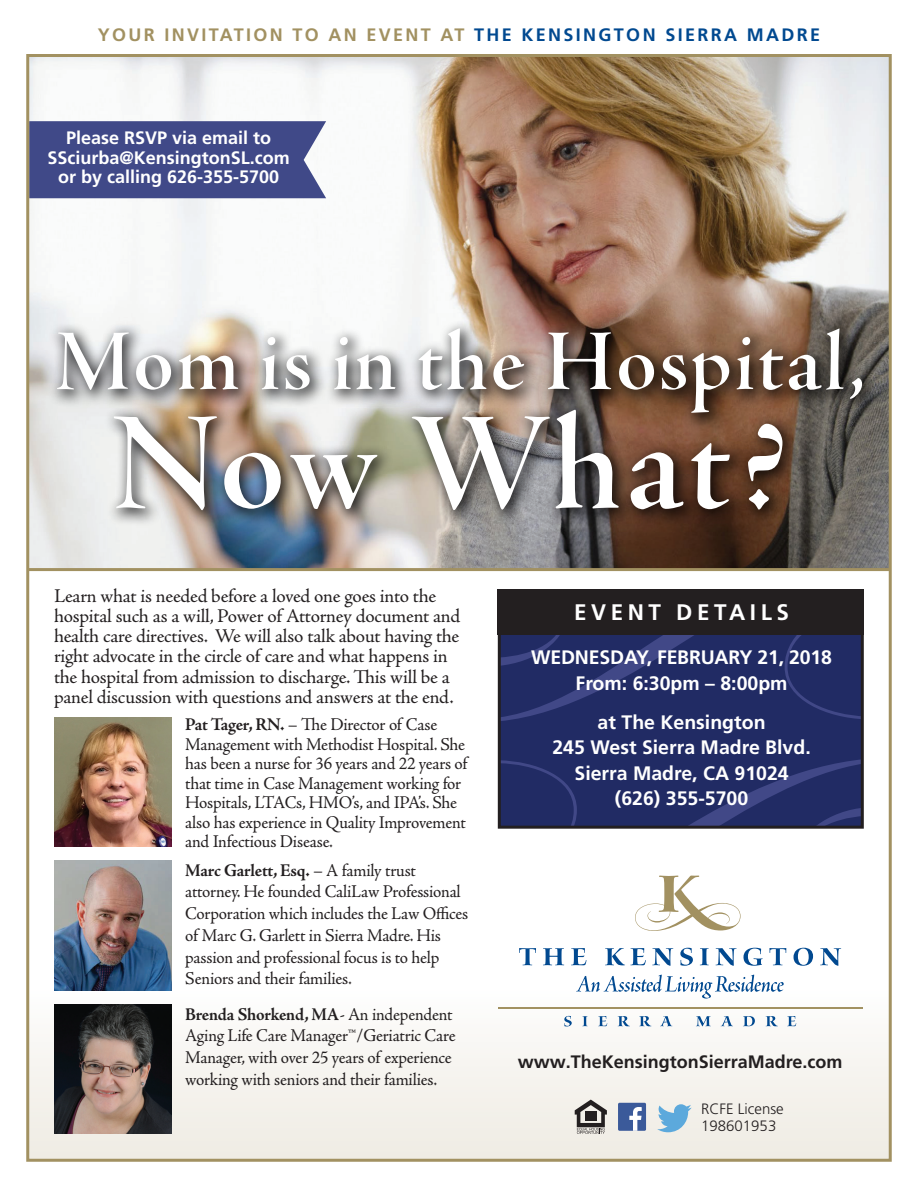
<style>
.page{position:relative;width:918px;height:1188px;background:#fff}
.page>*{position:absolute;margin:0;border:0;box-sizing:border-box;transform-origin:0 0}
.t1{font:144px "Adobe Jenson Pro Semibold Disp";letter-spacing:.03em;color:#fff}
.t2{font:89.25px "Adobe Jenson Pro Semibold Disp";letter-spacing:.035em;color:#fff}
.t3{font:700 22.5px "Frutiger LT Pro";letter-spacing:.2em;color:#fff}
.t4{font:19.5px/20.2px "Adobe Jenson Pro";letter-spacing:-.015em;color:#231f20}
.t5{font:700 19.5px/25.5px "Frutiger LT Pro";color:#fff}
.t6{font:18px/21.8px "Adobe Jenson Pro";letter-spacing:-.015em;color:#231f20;scale:.96 1}
.t7{font:700 18px/19.5px "Frutiger LT Pro";color:#fff;text-align:center}
.t8{font:700 18px "Frutiger LT Pro";letter-spacing:.13em;color:#a29161}
.t9{font:700 18px "Frutiger LT Pro";color:#231f20}
.t10{font:700 18px "Frutiger LT Pro";letter-spacing:.13em;color:#014990}
.t11{font:300 15px/16.5px "Frutiger LT Pro";color:#231f20}
.s1{color:#014990}
.s2{font-weight:700}
</style>
<div class="page">
<img style="left:30px;top:58px;width:858px;height:510px">
<div style="left:27px;top:989px;width:864px;height:172px;background:linear-gradient(to bottom,#fff,#ebe7dc)"></div>
<svg style="left:519px;top:948px;width:17px;height:17px"></svg>
<svg style="left:543px;top:948px;width:21px;height:17px"></svg>
<svg style="left:571px;top:948px;width:15px;height:17px"></svg>
<svg style="left:605px;top:948px;width:41px;height:17px"></svg>
<svg style="left:652px;top:948px;width:21px;height:18px"></svg>
<svg style="left:680px;top:948px;width:13px;height:18px"></svg>
<svg style="left:700px;top:948px;width:9px;height:17px"></svg>
<svg style="left:716px;top:948px;width:21px;height:18px"></svg>
<svg style="left:744px;top:948px;width:19px;height:18px"></svg>
<svg style="left:769px;top:948px;width:17px;height:17px"></svg>
<svg style="left:794px;top:948px;width:19px;height:18px"></svg>
<svg style="left:820px;top:948px;width:21px;height:18px"></svg>
<svg style="left:576px;top:975px;width:208px;height:24px"></svg>
<svg style="left:635px;top:876px;width:106px;height:55px"></svg>
<svg style="left:564px;top:1016px;width:8px;height:10px"></svg>
<svg style="left:582px;top:1016px;width:6px;height:10px"></svg>
<svg style="left:598px;top:1016px;width:9px;height:10px"></svg>
<svg style="left:618px;top:1016px;width:12px;height:10px"></svg>
<svg style="left:639px;top:1016px;width:12px;height:10px"></svg>
<svg style="left:660px;top:1016px;width:12px;height:10px"></svg>
<svg style="left:696px;top:1016px;width:15px;height:10px"></svg>
<svg style="left:721px;top:1016px;width:12px;height:10px"></svg>
<svg style="left:743px;top:1016px;width:12px;height:10px"></svg>
<svg style="left:766px;top:1016px;width:12px;height:10px"></svg>
<svg style="left:787px;top:1016px;width:9px;height:10px"></svg>
<hr style="left:498px;top:1007px;width:364px;height:2px;background:#a29161">
<svg style="left:575px;top:1100px;width:32px;height:34px"></svg>
<div style="left:618px;top:1103px;width:28px;height:28px;background:#3b5a9a;border-radius:2px"></div>
<svg style="left:629px;top:1107px;width:13px;height:24px"></svg>
<svg style="left:657px;top:1104px;width:35px;height:28px"></svg>
<div style="left:499px;top:610px;width:363px;height:217px;background:#212b64"></div>
<svg style="left:502px;top:760px;width:75px;height:65px"></svg>
<svg style="left:690px;top:759px;width:170px;height:66px"></svg>
<svg style="left:502px;top:634px;width:246px;height:87px"></svg>
<svg style="left:785px;top:634px;width:75px;height:85px"></svg>
<div style="left:498px;top:608px;width:366px;height:221px;border:3px solid #231f20"></div>
<div style="left:498px;top:589px;width:366px;height:45px;background:#231f20"></div>
<div style="left:30px;top:121px;width:296px;height:77px;background:#404988"></div>
<hr style="left:27px;top:568px;width:864px;height:3px;background:#a29161">
<div style="left:47px;top:318px;width:833px;height:114px;background:#000001;opacity:.75"></div>
<div style="left:104px;top:400px;width:696px;height:128px;background:#000001;opacity:.75"></div>
<img style="left:54px;top:1004px;width:118px;height:130px">
<img style="left:54px;top:861px;width:118px;height:129px">
<img style="left:54px;top:717px;width:118px;height:130px">
<p class="t8" style="left:98px;top:24px;width:578px">Your Invitation to an Event at <span class="s1">The Kensington Sie</span></p>
<p class="t10" style="left:697px;top:24px;width:122px">rra Madre</p>
<p class="t7" style="left:47px;top:128px;width:244px">Please RSVP via email to<br>SSciurba@KensingtonSL.com or by calling 626-355-5700</p>
<h2 class="t2" style="left:54px;top:312px;width:814px">Mom is in the Hospital,</h2>
<h1 class="t1" style="left:112px;top:383px;width:674px">Now What?</h1>
<p class="t4" style="left:54px;top:586px;width:408px">Learn what is needed before a loved one goes into the hospital such as a will, Power of Attorney document and health care directives. We will also talk about having the right advocate in the circle of care and what happens in the hospital from admission to discharge. This will be a panel discussion with questions and answers at the end.</p>
<p class="t6" style="left:185px;top:715px;width:296px;line-height:19.5px"><span class="s2">Pat Tager, RN.</span> – The Director of Case Management with Methodist Hospital. She has been a nurse for 36 years and 22 years of that time in Case Management working for Hospitals, LTACs, HMO’s, and IPA’s. She also has experience in Quality Improvement and Infectious Disease.</p>
<p class="t6" style="left:185px;top:859px;width:296px"><span class="s2">Marc Garlett, Esq.</span> – A family trust attorney. He founded CaliLaw Professional Corporation which includes the Law Offices of Marc G. Garlett in Sierra Madre. His passion and professional focus is to help Seniors and their families.</p>
<p class="t6" style="left:185px;top:1003px;width:283px"><span class="s2">Brenda Shorkend, MA</span>- An independent Aging Life Care Manager™/Geriatric Care Manager, with over 25 years of experience working with seniors and their families.</p>
<p class="t3" style="left:574px;top:599px;width:216px">Eve nt De tai ls</p>
<p class="t5" style="left:531px;top:645px;width:172px">WEDN ESDAY, FEBRUAR</p>
<p class="t5" style="left:576px;top:645px;width:258px;text-indent:164px">Y 21, 2018<br>From: 6:30pm – 8:00pm</p>
<p class="t5" style="left:552px;top:709px;width:260px;text-align:center">at The Kensington<br>245 West Sierra Madre Blvd.<br>Sierra Madre, CA 91024 (626) 355-5700</p>
<p class="t9" style="left:518px;top:1051px;width:326px">www.TheKensingtonSierraMadre.com</p>
<p class="t11" style="left:701px;top:1101px;width:84px">RCFE License<br>198601953</p>
</div>
